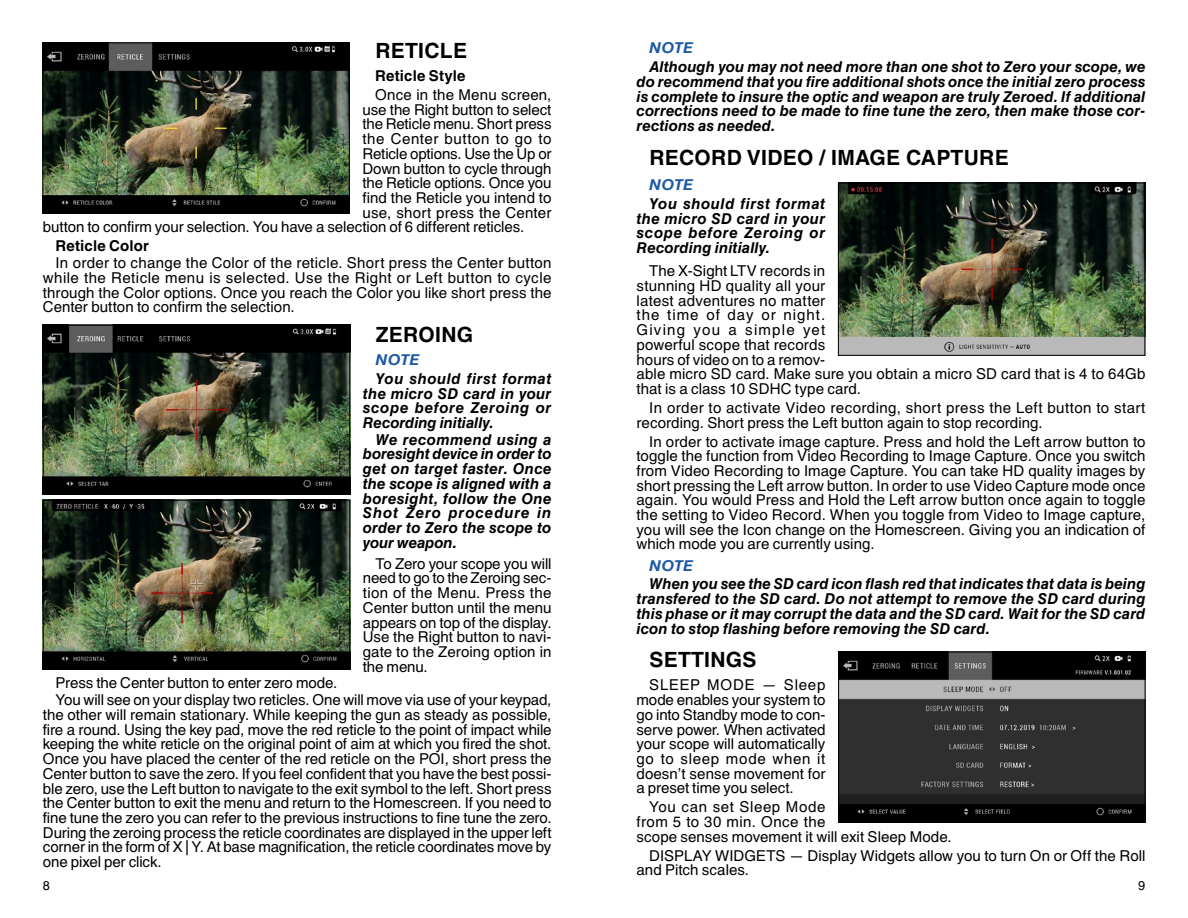
<style>
.page{position:relative;width:1188px;height:918px;background:#fff}
.page>*{position:absolute;margin:0;border:0;box-sizing:border-box;transform-origin:0 0}
.t1{font:700 21px "Helvetica C";letter-spacing:.015em;color:#000}
.t2{font:15px/14.7px "Helvetica C";letter-spacing:.005em;color:#000;text-align:justify}
.t3{font:italic 700 15px/14.7px "Helvetica C";letter-spacing:.01em;color:#000;text-align:justify}
.t4{font:700 15px "Helvetica C";letter-spacing:.01em;color:#000}
.t5{font:15px "Helvetica C";letter-spacing:.04em;color:#000}
.t6{font:italic 700 15px "Helvetica C";color:#1f5ba5;scale:1.1 1}
.t7{font:12.75px "Helvetica C";color:#000}
</style>
<div class="page">
<img style="left:45px;top:45px;width:303px;height:167px">
<div style="left:43px;top:43px;width:307px;height:171px;border:1px solid #000"></div>
<img style="left:45px;top:327px;width:303px;height:166px">
<div style="left:43px;top:325px;width:307px;height:170px;border:1px solid #000"></div>
<img style="left:45px;top:502px;width:303px;height:166px">
<div style="left:43px;top:500px;width:307px;height:170px;border:1px solid #000"></div>
<img style="left:840px;top:185px;width:303px;height:169px">
<div style="left:838px;top:183px;width:307px;height:173px;border:1px solid #000"></div>
<img style="left:840px;top:654px;width:303px;height:167px">
<div style="left:838px;top:652px;width:307px;height:171px;border:1px solid #000"></div>
<h1 class="t1" style="left:375px;top:38px;width:93px">RETICLE</h1>
<p class="t4" style="left:375px;top:67px;width:92px">Reticle Style</p>
<p class="t2" style="left:375px;top:88px;width:178px">Once in the Menu screen,</p>
<p class="t2" style="left:363px;top:102px;width:190px">use the Right button to select</p>
<p class="t2" style="left:363px;top:117px;width:190px">the Reticle menu. Short press</p>
<p class="t5" style="left:363px;top:131px;width:190px">the Center button to go to</p>
<p class="t2" style="left:363px;top:146px;width:190px">Reticle options. Use the Up or</p>
<p class="t2" style="left:363px;top:161px;width:190px">Down button to cycle through</p>
<p class="t2" style="left:363px;top:176px;width:190px">the Reticle options. Once you</p>
<p class="t2" style="left:363px;top:190px;width:190px">find the Reticle you intend to</p>
<p class="t2" style="left:363px;top:205px;width:190px">use, short press the Center</p>
<p class="t2" style="left:43px;top:220px;width:483px">button to confirm your selection. You have a selection of 6 different reticles.</p>
<p class="t4" style="left:56px;top:237px;width:95px">Reticle Color</p>
<p class="t2" style="left:43px;top:256px;width:510px;text-indent:13px">In order to change the Color of the reticle. Short press the Center button while the Reticle menu is selected. Use the Right or Left button to cycle through the Color options. Once you reach the Color you like short press the Center button to confirm the selection.</p>
<h1 class="t1" style="left:376px;top:322px;width:99px">ZEROING</h1>
<p class="t6" style="left:376px;top:351px;width:42px">NOTE</p>
<p class="t3" style="left:363px;top:371px;width:190px;text-indent:13px">You should first format the micro SD card in your scope before Zeroing or Recording initially.</p>
<p class="t3" style="left:363px;top:432px;width:190px;text-indent:13px">We recommend using a boresight device in order to get on target faster. Once the scope is aligned with a boresight, follow the One Shot Zero procedure in order to Zero the scope to your weapon.</p>
<p class="t2" style="left:363px;top:556px;width:190px;text-indent:13px">To Zero your scope you will need to go to the Zeroing sec&shy;tion of the Menu. Press the Center button until the menu appears on top of the display.<br>Use the Right button to navi&shy;gate to the Zeroing option in the menu.</p>
<p class="t2" style="left:56px;top:675px;width:497px;line-height:16.8px">Press the Center button to enter zero mode.<br>You will see on your display two reticles. One will move via use of your keypad,</p>
<p class="t2" style="left:43px;top:707px;width:510px">the other will remain stationary. While keeping the gun as steady as possible, fire a round. Using the key pad, move the red reticle to the point of impact while keeping the white reticle on the original point of aim at which you fired the shot.<br>Once you have placed the center of the red reticle on the POI, short press the Center button to save the zero. If you feel confident that you have the best possi&shy;ble zero, use the Left button to navigate to the exit symbol to the left. Short press the Center button to exit the menu and return to the Homescreen. If you need to fine tune the zero you can refer to the previous instructions to fine tune the zero.<br>During the zeroing process the reticle coordinates are displayed in the upper left corner in the form of X | Y. At base magnification, the reticle coordinates move by one pixel per click.</p>
<p class="t6" style="left:649px;top:39px;width:42px">NOTE</p>
<p class="t3" style="left:637px;top:60px;width:511px;text-indent:13px">Although you may not need more than one shot to Zero your scope, we do recommend that you fire additional shots once the initial zero process is complete to insure the optic and weapon are truly Zeroed. If additional corrections need to be made to fine tune the zero, then make those cor&shy;rections as needed.</p>
<h1 class="t1" style="left:649px;top:145px;width:361px">RECORD VIDEO / IMAGE CAPTURE</h1>
<p class="t6" style="left:649px;top:176px;width:42px">NOTE</p>
<p class="t3" style="left:637px;top:196px;width:190px;text-indent:13px">You should first format the micro SD card in your scope before Zeroing or Recording initially.</p>
<p class="t2" style="left:637px;top:264px;width:511px;text-align:left;text-indent:13px">The X-Sight LTV records in<br>stunning HD quality all your<br>latest adventures no matter<br>the time of day or night.<br>Giving you a simple yet<br>powerful scope that records<br>hours of video on to a remov-<br>able micro SD card. Make sure you obtain a micro SD card that is 4 to 64Gb that is a class 10 SDHC type card.</p>
<p class="t2" style="left:637px;top:400px;width:510px;text-indent:13px">In order to activate Video recording, short press the Left button to start recording. Short press the Left button again to stop recording.</p>
<p class="t2" style="left:637px;top:434px;width:511px;text-indent:13px">In order to activate image capture. Press and hold the Left arrow button to toggle the function from Video Recording to Image Capture. Once you switch from Video Recording to Image Capture. You can take HD quality images by short pressing the Left arrow button. In order to use Video Capture mode once again. You would Press and Hold the Left arrow button once again to toggle the setting to Video Record. When you toggle from Video to Image capture, you will see the Icon change on the Homescreen. Giving you an indication of which mode you are currently using.</p>
<p class="t6" style="left:649px;top:557px;width:42px">NOTE</p>
<p class="t3" style="left:637px;top:577px;width:511px;text-indent:13px">When you see the SD card icon flash red that indicates that data is being transfered to the SD card. Do not attempt to remove the SD card during this phase or it may corrupt the data and the SD card. Wait for the SD card icon to stop flashing before removing the SD card.</p>
<h1 class="t1" style="left:649px;top:648px;width:109px">SETTINGS</h1>
<p class="t2" style="left:637px;top:678px;width:190px;text-indent:13px">SLEEP MODE — Sleep mode enables your system to go into Standby mode to con&shy;serve power. When activated your scope will automatically go to sleep mode when it doesn’t sense movement for a preset time you select.</p>
<p class="t2" style="left:637px;top:800px;width:317px;text-align:left;text-indent:13px">You can set Sleep Mode<br>from 5 to 30 min. Once the<br>scope senses movement it will exit Sleep Mode.</p>
<p class="t2" style="left:637px;top:848px;width:510px;text-indent:13px">DISPLAY WIDGETS — Display Widgets allow you to turn On or Off the Roll and Pitch scales.</p>
<p class="t7" style="left:43px;top:879px;width:9px">8</p>
<p class="t7" style="left:1138px;top:879px;width:9px">9</p>
</div>
